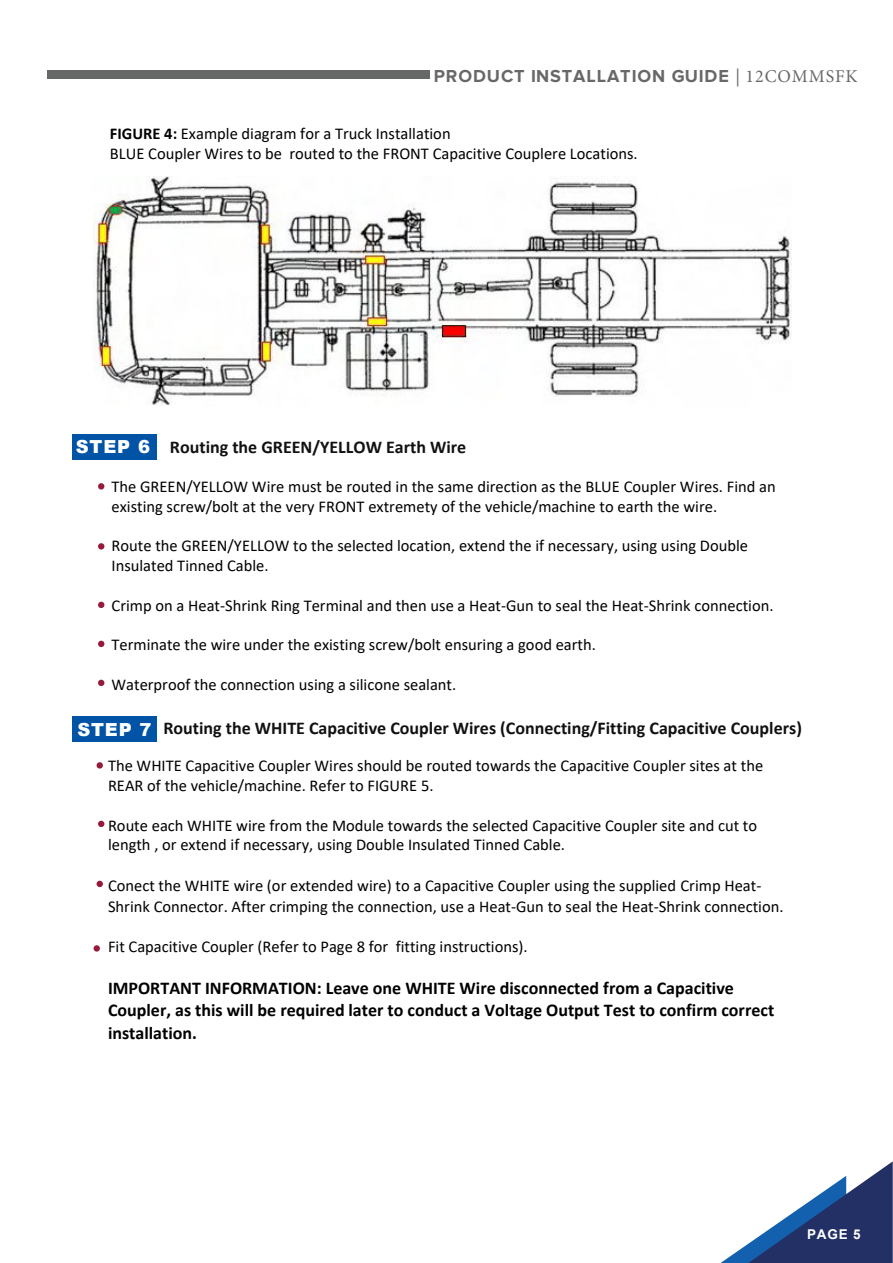
<style>
.page{position:relative;width:893px;height:1263px;background:#fff}
.page>*{position:absolute;margin:0;border:0;box-sizing:border-box;transform-origin:0 0}
.t1{font:700 18px/22.8px "Calibri";color:#000}
.t2{font:700 18px "Calibri";color:#111}
.t3{font:700 18px "Proxima Nova";letter-spacing:.05em;color:#676867}
.t4{font:900 18px "Arial";color:#fff}
.t5{font:16.5px/19.8px "Calibri";color:#000}
.t6{font:700 13.5px "Arial";color:#fff}
.s1{font-family:"Minion Pro";font-weight:400}
.s2{font-weight:700}
.s3{font-family:"Arial";font-weight:900;color:#fff}
</style>
<div class="page">
<svg style="left:720px;top:1161px;width:173px;height:102px"></svg>
<div style="left:47px;top:70px;width:383px;height:8px;background:#666767"></div>
<div style="left:72px;top:434px;width:85px;height:26px;background:#0053a5"></div>
<svg style="left:98px;top:483px;width:6px;height:6px"></svg>
<svg style="left:98px;top:543px;width:6px;height:6px"></svg>
<svg style="left:98px;top:602px;width:6px;height:6px"></svg>
<svg style="left:98px;top:641px;width:6px;height:6px"></svg>
<svg style="left:98px;top:680px;width:6px;height:6px"></svg>
<div style="left:72px;top:716px;width:85px;height:26px;background:#0053a5"></div>
<svg style="left:97px;top:762px;width:6px;height:6px"></svg>
<svg style="left:98px;top:821px;width:6px;height:6px"></svg>
<svg style="left:97px;top:881px;width:6px;height:6px"></svg>
<svg style="left:94px;top:945px;width:6px;height:6px"></svg>
<img style="left:93px;top:177px;width:699px;height:228px">
<p class="t3" style="left:434px;top:69px;width:425px">PRODUCT INSTALLATION GUIDE <span class="s1">| 12COMMSFK</span></p>
<p class="t5" style="left:110px;top:123px;width:529px"><span class="s2">FIGURE 4:</span> Example diagram for a Truck Installation<br>BLUE Coupler Wires to be routed to the FRONT Capacitive Couplere Locations.</p>
<p class="t2" style="left:76px;top:434px;width:392px"><span class="s3">STEP 6</span> Routing the GREEN/YELLOW Earth Wire</p>
<p class="t5" style="left:112px;top:476px;width:666px">The GREEN/YELLOW Wire must be routed in the same direction as the BLUE Coupler Wires. Find an existing screw/bolt at the very FRONT extremety of the vehicle/machine to earth the wire.</p>
<p class="t5" style="left:112px;top:535px;width:638px">Route the GREEN/YELLOW to the selected location, extend the if necessary, using using Double<br>Insulated Tinned Cable.</p>
<p class="t5" style="left:112px;top:595px;width:663px">Crimp on a Heat-Shrink Ring Terminal and then use a Heat-Gun to seal the Heat-Shrink connection.</p>
<p class="t5" style="left:112px;top:634px;width:486px">Terminate the wire under the existing screw/bolt ensuring a good earth.</p>
<p class="t5" style="left:112px;top:674px;width:346px">Waterproof the connection using a silicone sealant.</p>
<p class="t4" style="left:77px;top:717px;width:76px">STEP 7</p>
<p class="t5" style="left:108px;top:755px;width:657px">The WHITE Capacitive Coupler Wires should be routed towards the Capacitive Coupler sites at the<br>REAR of the vehicle/machine. Refer to FIGURE 5.</p>
<p class="t5" style="left:108px;top:815px;width:651px">Route each WHITE wire from the Module towards the selected Capacitive Coupler site and cut to length , or extend if necessary, using Double Insulated Tinned Cable.</p>
<p class="t5" style="left:108px;top:875px;width:677px;line-height:20.9px">Conect the WHITE wire (or extended wire) to a Capacitive Coupler using the supplied Crimp Heat-<br>Shrink Connector. After crimping the connection, use a Heat-Gun to seal the Heat-Shrink connection.</p>
<p class="t5" style="left:108px;top:936px;width:421px">Fit Capacitive Coupler (Refer to Page 8 for fitting instructions).</p>
<p class="t1" style="left:108px;top:976px;width:668px">IMPORTANT INFORMATION: Leave one WHITE Wire disconnected from a Capacitive<br>Coupler, as this will be required later to conduct a Voltage Output Test to confirm correct installation.</p>
<p class="t2" style="left:163px;top:715px;width:640px">Routing the WHITE Capacitive Coupler Wires (Connecting/Fitting Capacitive Couplers)</p>
<p class="t6" style="left:807px;top:1225px;width:55px">PAGE 5</p>
</div>
